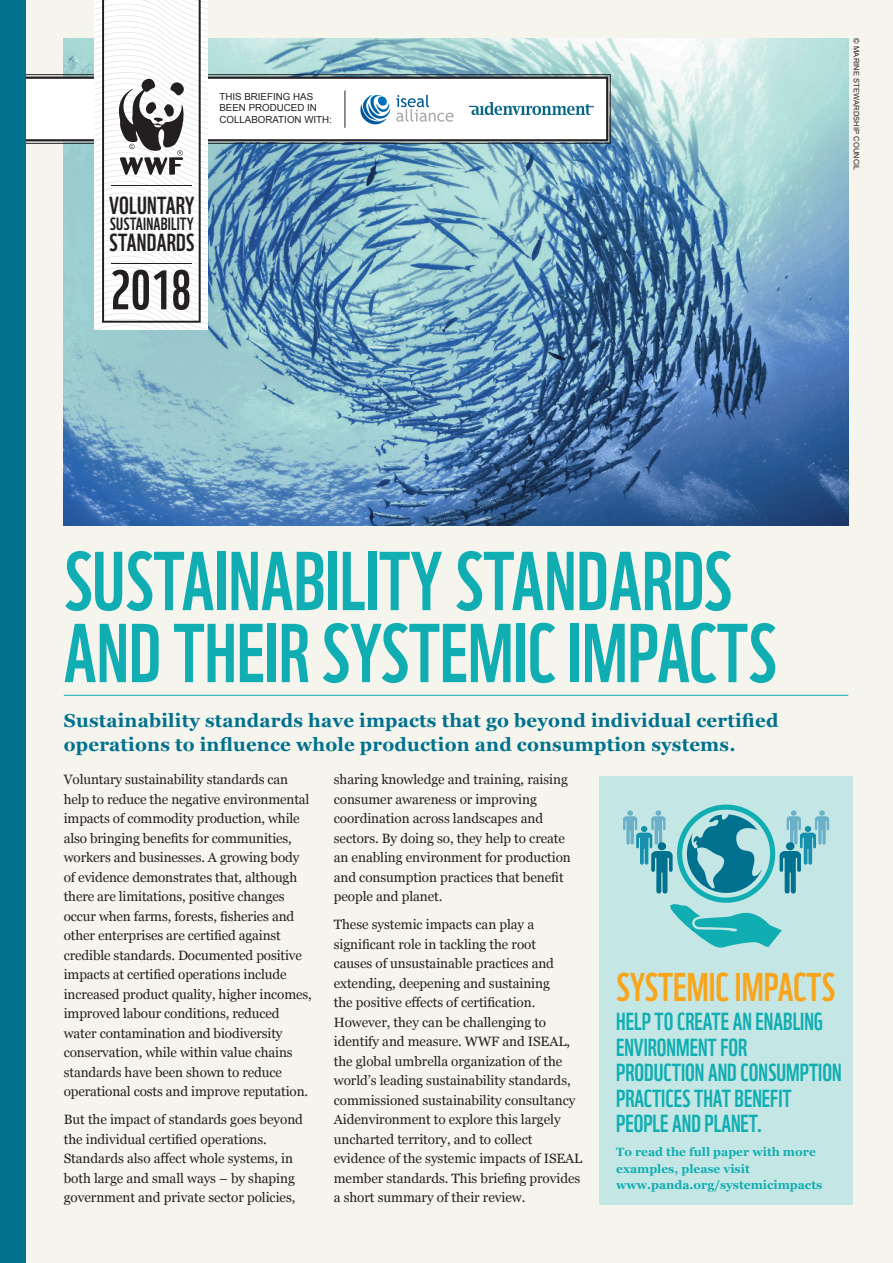
<style>
.page{position:relative;width:893px;height:1263px;background:#f5f5ee}
.page>*{position:absolute;margin:0;border:0;box-sizing:border-box;transform-origin:0 0}
.t1{font:81px/72px "WWF";color:#10aeb2}
.t2{font:54px "WWF";color:#231f20}
.t3{font:39px "WWF";color:#f9a51b}
.t4{font:24px/25.5px "WWF";color:#10aeb2}
.t5{font:24px "WWF";letter-spacing:.01em;color:#231f20}
.t6{font:700 18.75px/24px "Georgia";letter-spacing:.01em;color:#00718e}
.t7{font:17.25px "WWF";letter-spacing:.01em;color:#231f20}
.t8{font:13.5px/19.5px "Georgia";letter-spacing:-.005em;color:#231f20}
.t9{font:700 12px/16.5px "Georgia";color:#10aeb2}
.t10{font:9.75px/11.7px "Arial";color:#231f20}
.t11{font:7.5px "Arial";letter-spacing:.015em;color:#231f20}
</style>
<div class="page">
<img style="left:64px;top:38px;width:784px;height:487px">
<div style="left:600px;top:776px;width:253px;height:428px;background:#c4e6e4"></div>
<hr style="left:64px;top:695px;width:784px;height:1px;background:#10aeb2">
<div style="left:0;top:0;width:26px;height:1263px;background:#00718e"></div>
<svg style="left:623px;top:804px;width:206px;height:143px"></svg>
<div style="left:658px;top:842px;width:8px;height:8px;background:#00718e;border-radius:50%"></div>
<svg style="left:26px;top:0;width:585px;height:330px"></svg>
<hr style="left:345px;top:91px;width:1px;height:37px;background:#231f20">
<p class="t10" style="left:219px;top:91px;width:114px">THIS BRIEFING HAS<br>BEEN PRODUCED IN<br>COLLABORATION WITH:</p>
<p class="t5" style="left:109px;top:186px;width:87px">VOLUNTARY</p>
<p class="t7" style="left:110px;top:210px;width:86px">SUSTAINABILITY</p>
<p class="t5" style="left:109px;top:224px;width:87px">STANDARDS</p>
<p class="t2" style="left:110px;top:248px;width:83px">2018</p>
<p class="t11" style="left:861px;top:38px;width:134px;rotate:90deg">© MARINE STEWARDSHIP COUNCIL</p>
<p class="t1" style="left:64px;top:537px;width:714px">SUSTAINABILITY STANDARDS<br>AND THEIR SYSTEMIC IMPACTS</p>
<p class="t6" style="left:64px;top:708px;width:716px">Sustainability standards have impacts that go beyond individual certified operations to influence whole production and consumption systems.</p>
<p class="t8" style="left:64px;top:769px;width:250px">Voluntary sustainability standards can help to reduce the negative environmental impacts of commodity production, while also bringing benefits for communities, workers and businesses. A growing body of evidence demonstrates that, although there are limitations, positive changes occur when farms, forests, fisheries and other enterprises are certified against credible standards. Documented positive impacts at certified operations include increased product quality, higher incomes, improved labour conditions, reduced water contamination and biodiversity conservation, while within value chains standards have been shown to reduce operational costs and improve reputation.</p>
<p class="t8" style="left:64px;top:1109px;width:241px">But the impact of standards goes beyond the individual certified operations.<br>Standards also affect whole systems, in both large and small ways – by shaping government and private sector policies,</p>
<p class="t8" style="left:334px;top:769px;width:239px">sharing knowledge and training, raising consumer awareness or improving coordination across landscapes and sectors. By doing so, they help to create an enabling environment for production and consumption practices that benefit people and planet.</p>
<p class="t8" style="left:334px;top:914px;width:250px">These systemic impacts can play a significant role in tackling the root<br>causes of unsustainable practices and extending, deepening and sustaining<br>the positive effects of certification.<br>However, they can be challenging to identify and measure. WWF and ISEAL, the global umbrella organization of the world’s leading sustainability standards, commissioned sustainability consultancy Aidenvironment to explore this largely uncharted territory, and to collect evidence of the systemic impacts of ISEAL member standards. This briefing provides a short summary of their review.</p>
<p class="t3" style="left:616px;top:956px;width:221px">SYSTEMIC IMPACTS</p>
<p class="t4" style="left:616px;top:1007px;width:227px">HELP TO CREATE AN ENABLING<br>ENVIRONMENT FOR<br>PRODUCTION AND CONSUMPTION<br>PRACTICES THAT BENEFIT<br>PEOPLE AND PLANET.</p>
<p class="t9" style="left:616px;top:1143px;width:208px">To read the full paper with more examples, please visit www.panda.org/systemicimpacts</p>
</div>
